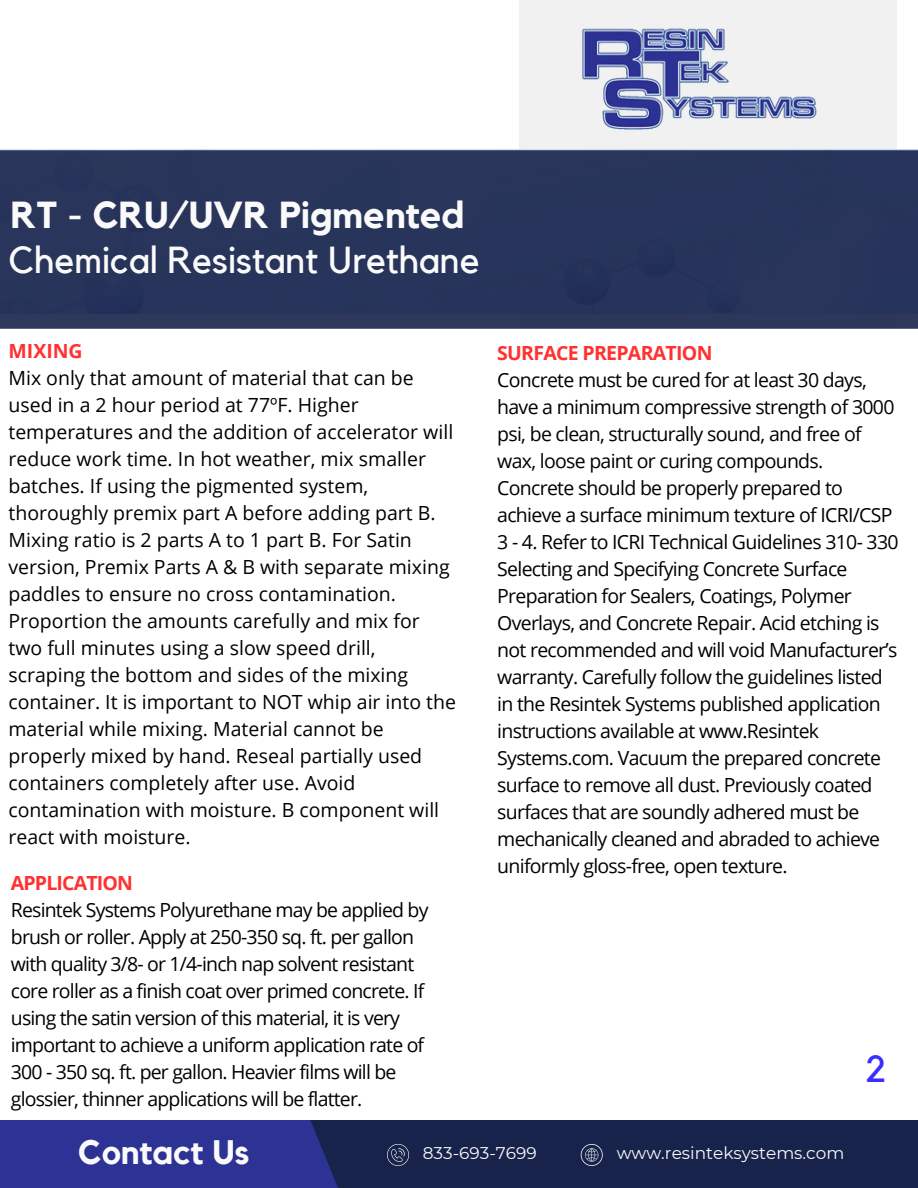
<style>
.page{position:relative;width:918px;height:1188px;background:#fff}
.page>*{position:absolute;margin:0;border:0;box-sizing:border-box;transform-origin:0 0}
.t1{font:37.5px "Kollektif";color:#fafafa}
.t2{font:700 37.5px "Kollektif";color:#fafafa}
.t3{font:37.5px "Kollektif";color:#3b2efe}
.t4{font:700 33.9px "Kollektif";color:#fafafa}
.t5{font:19.5px/27px "Open Sans";letter-spacing:-.035em;color:#000}
.t6{font:19.5px/27px "Open Sans";color:#000}
.t7{font:16.95px "Montserrat";color:#fafafa}
.s1{font-weight:700;color:#ff3131}
</style>
<div class="page">
<div style="left:519px;top:0;width:377px;height:324px;background:#f1f1f1"></div>
<div style="left:234px;top:1120px;width:684px;height:68px;background:#18234b"></div>
<div style="left:0;top:1120px;width:338px;height:68px;background:#2d3395"></div>
<svg style="left:581px;top:1144px;width:22px;height:22px"></svg>
<svg style="left:387px;top:1144px;width:22px;height:22px"></svg>
<img style="left:582px;top:28px;width:235px;height:102px">
<div style="left:0;top:151px;width:918px;height:178px;background:#28355b"></div>
<p class="t2" style="left:11px;top:198px;width:455px">RT - CRU/UVR Pigmented</p>
<h1 class="t1" style="left:9px;top:242px;width:473px">Chemical Resistant Urethane</h1>
<h3 class="t6" style="left:9px;top:337px;width:449px"><span class="s1">MIXING<br></span>Mix only that amount of material that can be used in a 2 hour period at 77ºF. Higher temperatures and the addition of accelerator will reduce work time. In hot weather, mix smaller batches. If using the pigmented system, thoroughly premix part A before adding part B.<br>Mixing ratio is 2 parts A to 1 part B. For Satin version, Premix Parts A &amp; B with separate mixing paddles to ensure no cross contamination.<br>Proportion the amounts carefully and mix for two full minutes using a slow speed drill, scraping the bottom and sides of the mixing container. It is important to NOT whip air into the material while mixing. Material cannot be properly mixed by hand. Reseal partially used containers completely after use. Avoid contamination with moisture. B component will react with moisture.</h3>
<h3 class="t5" style="left:11px;top:869px;width:419px"><span class="s1">APPLICATION<br></span>Resintek Systems Polyurethane may be applied by brush or roller. Apply at 250-350 sq. ft. per gallon with quality 3/8- or 1/4-inch nap solvent resistant core roller as a finish coat over primed concrete. If using the satin version of this material, it is very important to achieve a uniform application rate of 300 - 350 sq. ft. per gallon. Heavier films will be glossier, thinner applications will be flatter.</h3>
<p class="t5" style="left:497px;top:339px;width:403px"><span class="s1">SURFACE PREPARATION<br></span>Concrete must be cured for at least 30 days, have a minimum compressive strength of 3000 psi, be clean, structurally sound, and free of wax, loose paint or curing compounds.<br>Concrete should be properly prepared to achieve a surface minimum texture of ICRI/CSP 3 - 4. Refer to ICRI Technical Guidelines 310- 330<br>Selecting and Specifying Concrete Surface Preparation for Sealers, Coatings, Polymer Overlays, and Concrete Repair. Acid etching is not recommended and will void Manufacturer’s warranty. Carefully follow the guidelines listed in the Resintek Systems published application instructions available at www.Resintek Systems.com. Vacuum the prepared concrete surface to remove all dust. Previously coated surfaces that are soundly adhered must be mechanically cleaned and abraded to achieve uniformly gloss-free, open texture.</p>
<h3 class="t3" style="left:865px;top:1051px;width:22px">2</h3>
<h2 class="t4" style="left:78px;top:1137px;width:173px">Contact Us</h2>
<h1 class="t7" style="left:423px;top:1142px;width:115px">833-693-7699</h1>
<p class="t7" style="left:617px;top:1142px;width:229px">www.resinteksystems.com</p>
</div>
